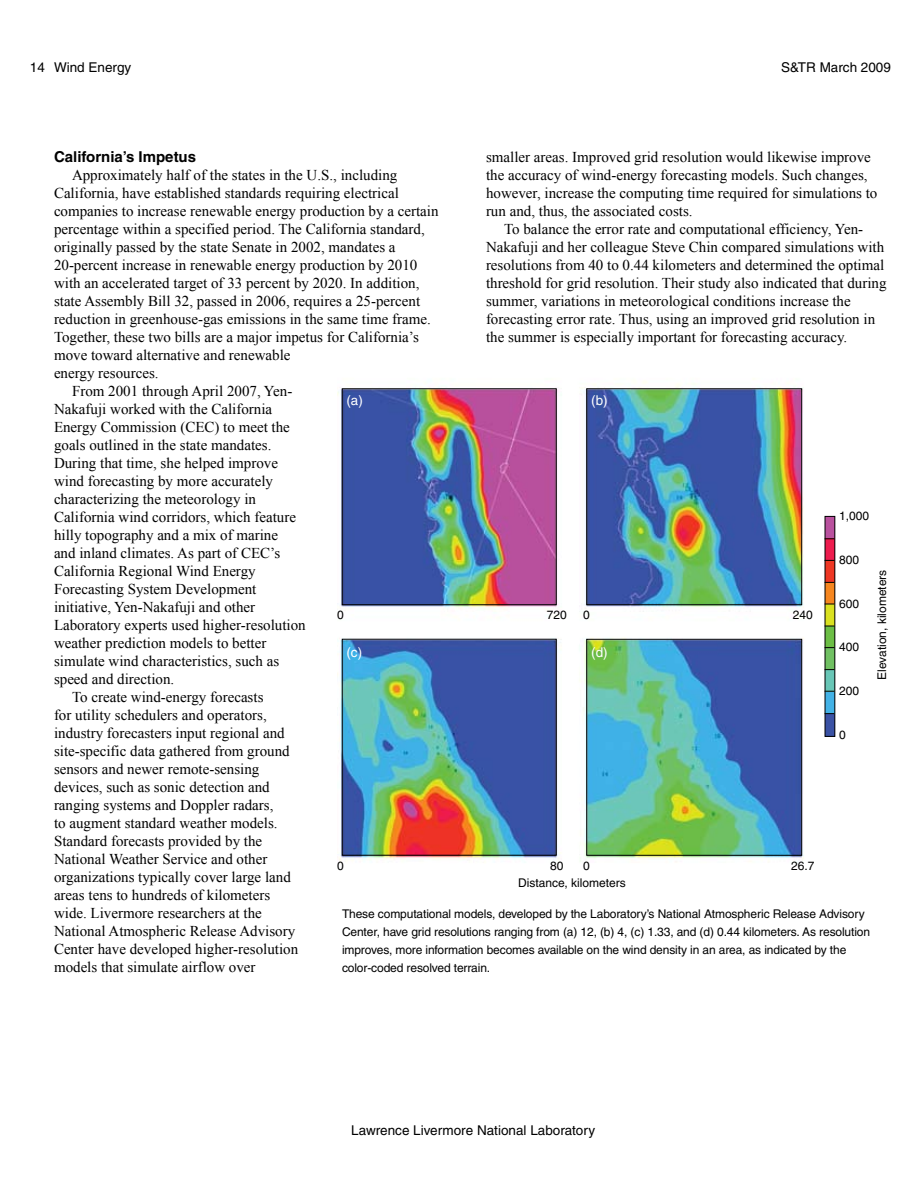
<style>
.page{position:relative;width:918px;height:1188px;background:#fff}
.page>*{position:absolute;margin:0;border:0;box-sizing:border-box;transform-origin:0 0}
.t1{font:15px/18px "Times New Roman";color:#000}
.t2{font:700 15px "Helvetica";color:#000}
.t3{font:13.5px "Helvetica";color:#000}
.t4{font:13.5px "Helvetica";color:#fff}
.t5{font:12px/18px "Helvetica";letter-spacing:-.01em;color:#000}
</style>
<div class="page">
<img style="left:338px;top:381px;width:466px;height:481px">
<div style="left:825px;top:516px;width:10px;height:23px;background:#b9519e"></div>
<div style="left:825px;top:538px;width:10px;height:23px;background:#ed1c4e"></div>
<div style="left:825px;top:560px;width:10px;height:23px;background:#ee3724"></div>
<div style="left:825px;top:582px;width:10px;height:23px;background:#f6861f"></div>
<div style="left:825px;top:604px;width:10px;height:23px;background:#dae120"></div>
<div style="left:825px;top:626px;width:10px;height:23px;background:#6cbe45"></div>
<div style="left:825px;top:648px;width:10px;height:23px;background:#70c062"></div>
<div style="left:825px;top:670px;width:10px;height:22px;background:#68c6b6"></div>
<div style="left:825px;top:692px;width:10px;height:22px;background:#43b2e6"></div>
<div style="left:825px;top:714px;width:10px;height:22px;background:#3a52a4"></div>
<div style="left:342px;top:388px;width:215px;height:217px;border:1px solid #000"></div>
<div style="left:342px;top:639px;width:215px;height:217px;border:1px solid #000"></div>
<div style="left:586px;top:388px;width:216px;height:217px;border:1px solid #000"></div>
<div style="left:586px;top:639px;width:216px;height:217px;border:1px solid #000"></div>
<p class="t3" style="left:30px;top:59px;width:17px">14</p>
<p class="t3" style="left:781px;top:59px;width:111px">S&amp;TR March 2009</p>
<p class="t3" style="left:54px;top:59px;width:79px">Wind Energy</p>
<p class="t2" style="left:54px;top:148px;width:144px">California’s Impetus</p>
<p class="t1" style="left:72px;top:166px;width:327px">Approximately half of the states in the U.S., including</p>
<p class="t1" style="left:54px;top:184px;width:346px">California, have established standards requiring electrical</p>
<p class="t1" style="left:54px;top:202px;width:386px">companies to increase renewable energy production by a certain</p>
<p class="t1" style="left:54px;top:220px;width:372px">percentage within a specified period. The California standard,</p>
<p class="t1" style="left:54px;top:238px;width:343px">originally passed by the state Senate in 2002, mandates a</p>
<p class="t1" style="left:54px;top:256px;width:365px">20-percent increase in renewable energy production by 2010</p>
<p class="t1" style="left:54px;top:274px;width:367px">with an accelerated target of 33 percent by 2020. In addition,</p>
<p class="t1" style="left:54px;top:292px;width:368px">state Assembly Bill 32, passed in 2006, requires a 25-percent</p>
<p class="t1" style="left:54px;top:310px;width:379px">reduction in greenhouse-gas emissions in the same time frame.</p>
<p class="t1" style="left:54px;top:328px;width:366px">Together, these two bills are a major impetus for California’s</p>
<p class="t1" style="left:54px;top:346px;width:238px">move toward alternative and renewable</p>
<p class="t1" style="left:54px;top:364px;width:106px">energy resources.</p>
<p class="t1" style="left:72px;top:382px;width:222px">From 2001 through April 2007, Yen-</p>
<p class="t1" style="left:54px;top:400px;width:220px">Nakafuji worked with the California</p>
<p class="t1" style="left:54px;top:418px;width:237px">Energy Commission (CEC) to meet the</p>
<p class="t1" style="left:54px;top:436px;width:219px">goals outlined in the state mandates.</p>
<p class="t1" style="left:54px;top:454px;width:226px">During that time, she helped improve</p>
<p class="t1" style="left:54px;top:472px;width:221px">wind forecasting by more accurately</p>
<p class="t1" style="left:54px;top:490px;width:204px">characterizing the meteorology in</p>
<p class="t1" style="left:54px;top:508px;width:244px">California wind corridors, which feature</p>
<p class="t1" style="left:54px;top:526px;width:226px">hilly topography and a mix of marine</p>
<p class="t1" style="left:54px;top:544px;width:228px">and inland climates. As part of CEC’s</p>
<p class="t1" style="left:54px;top:562px;width:203px">California Regional Wind Energy</p>
<p class="t1" style="left:54px;top:580px;width:204px">Forecasting System Development</p>
<p class="t1" style="left:54px;top:598px;width:203px">initiative, Yen-Nakafuji and other</p>
<p class="t1" style="left:54px;top:616px;width:253px">Laboratory experts used higher-resolution</p>
<p class="t1" style="left:54px;top:634px;width:214px">weather prediction models to better</p>
<p class="t1" style="left:54px;top:652px;width:227px">simulate wind characteristics, such as</p>
<p class="t1" style="left:54px;top:670px;width:122px">speed and direction.</p>
<p class="t1" style="left:72px;top:688px;width:193px">To create wind-energy forecasts</p>
<p class="t1" style="left:54px;top:706px;width:214px">for utility schedulers and operators,</p>
<p class="t1" style="left:54px;top:724px;width:232px">industry forecasters input regional and</p>
<p class="t1" style="left:54px;top:742px;width:237px">site-specific data gathered from ground</p>
<p class="t1" style="left:54px;top:760px;width:207px">sensors and newer remote-sensing</p>
<p class="t1" style="left:54px;top:778px;width:217px">devices, such as sonic detection and</p>
<p class="t1" style="left:54px;top:796px;width:221px">ranging systems and Doppler radars,</p>
<p class="t1" style="left:54px;top:814px;width:225px">to augment standard weather models.</p>
<p class="t1" style="left:54px;top:832px;width:210px">Standard forecasts provided by the</p>
<p class="t1" style="left:54px;top:850px;width:215px">National Weather Service and other</p>
<p class="t1" style="left:54px;top:868px;width:238px">organizations typically cover large land</p>
<p class="t1" style="left:54px;top:886px;width:218px">areas tens to hundreds of kilometers</p>
<p class="t1" style="left:54px;top:904px;width:209px">wide. Livermore researchers at the</p>
<p class="t1" style="left:54px;top:922px;width:243px">National Atmospheric Release Advisory</p>
<p class="t1" style="left:54px;top:940px;width:246px">Center have developed higher-resolution</p>
<p class="t1" style="left:54px;top:958px;width:203px">models that simulate airflow over</p>
<p class="t1" style="left:486px;top:148px;width:393px">smaller areas. Improved grid resolution would likewise improve the accuracy of wind-energy forecasting models. Such changes, however, increase the computing time required for simulations to run and, thus, the associated costs.</p>
<p class="t1" style="left:486px;top:220px;width:402px;text-indent:18px">To balance the error rate and computational efficiency, Yen-Nakafuji and her colleague Steve Chin compared simulations with resolutions from 40 to 0.44 kilometers and determined the optimal threshold for grid resolution. Their study also indicated that during summer, variations in meteorological conditions increase the forecasting error rate. Thus, using an improved grid resolution in the summer is especially important for forecasting accuracy.</p>
<p class="t4" style="left:346px;top:392px;width:18px">(a)</p>
<p class="t4" style="left:591px;top:392px;width:18px">(b)</p>
<p class="t5" style="left:839px;top:507px;width:32px">1,000</p>
<p class="t5" style="left:839px;top:551px;width:22px">800</p>
<p class="t5" style="left:839px;top:594px;width:22px">600</p>
<p class="t5" style="left:839px;top:638px;width:22px">400</p>
<p class="t5" style="left:839px;top:682px;width:22px">200</p>
<p class="t5" style="left:839px;top:725px;width:8px">0</p>
<p class="t5" style="left:873px;top:680px;width:112px;rotate:-90deg">Elevation, kilometers</p>
<p class="t5" style="left:583px;top:606px;width:8px">0</p>
<p class="t5" style="left:793px;top:606px;width:22px">240</p>
<p class="t5" style="left:337px;top:606px;width:8px">0</p>
<p class="t5" style="left:547px;top:606px;width:22px">720</p>
<p class="t4" style="left:346px;top:644px;width:17px">(c)</p>
<p class="t4" style="left:591px;top:644px;width:18px">(d)</p>
<p class="t5" style="left:583px;top:857px;width:8px">0</p>
<p class="t5" style="left:791px;top:857px;width:25px">26.7</p>
<p class="t5" style="left:337px;top:857px;width:8px">0</p>
<p class="t5" style="left:550px;top:857px;width:15px">80</p>
<p class="t5" style="left:518px;top:873px;width:109px">Distance, kilometers</p>
<p class="t5" style="left:342px;top:905px;width:530px">These computational models, developed by the Laboratory’s National Atmospheric Release Advisory Center, have grid resolutions ranging from (a) 12, (b) 4, (c) 1.33, and (d) 0.44 kilometers. As resolution improves, more information becomes available on the wind density in an area, as indicated by the color‑coded resolved terrain.</p>
<p class="t3" style="left:351px;top:1122px;width:245px">Lawrence Livermore National Laboratory</p>
</div>
